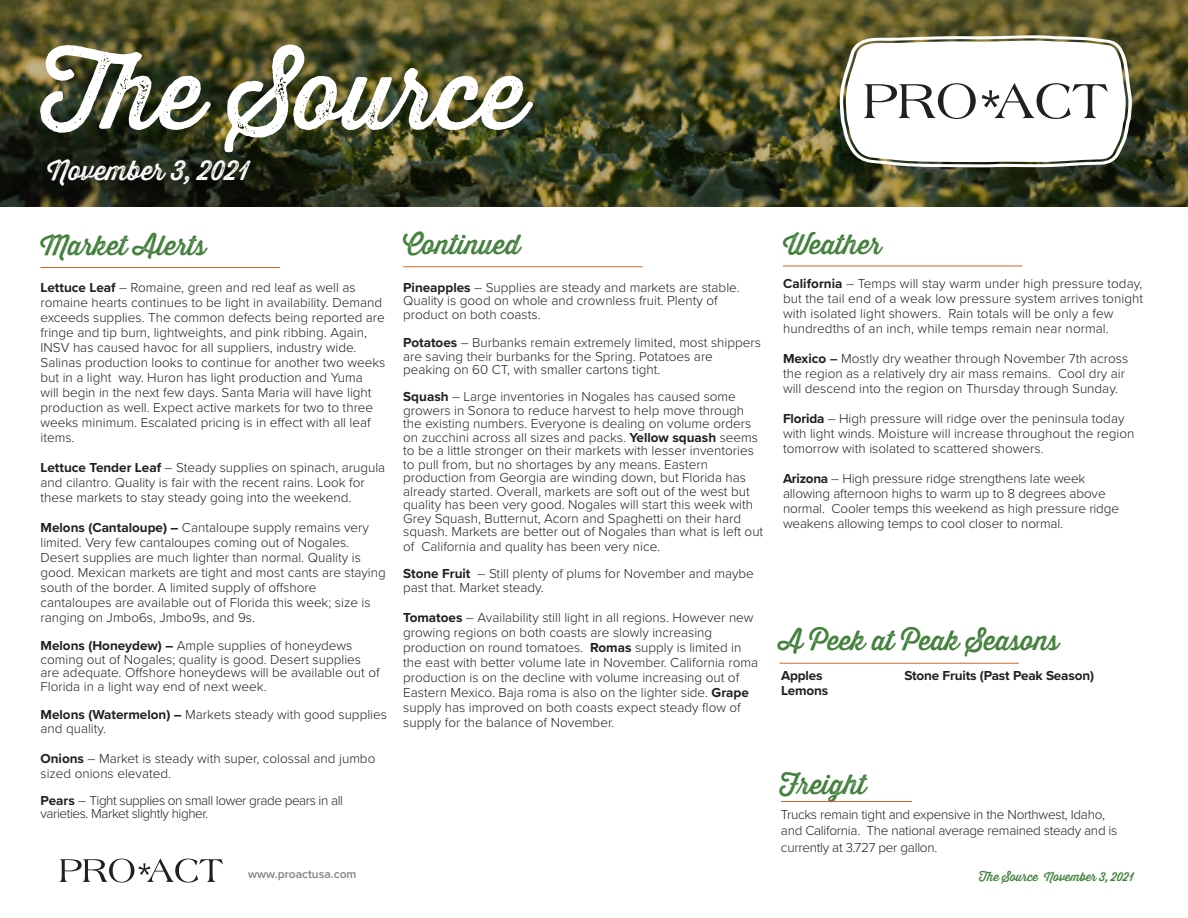
<style>
.page{position:relative;width:1188px;height:918px;background:#fff}
.page>*{position:absolute;margin:0;border:0;box-sizing:border-box;transform-origin:0 0}
.t1{font:99px "Thirsty Rough Reg One";color:#fff}
.t2{font:27px "Thirsty Rough Reg One";color:#42803c}
.t3{font:27px "Thirsty Rough Reg Two";color:#fff}
.t4{font:300 13.5px/15px "Proxima Nova";color:#231f20}
.t5{font:300 13.5px/16.5px "Proxima Nova";letter-spacing:-.02em;color:#231f20}
.t6{font:300 13.5px "Proxima Nova";letter-spacing:-.03em;color:#231f20}
.t7{font:700 13.5px "Proxima Nova";letter-spacing:-.01em;color:#231f20}
.t8{font:12px "Thirsty Rough Reg One";color:#42803c}
.t9{font:600 12px "Proxima Nova";color:#808285}
.s1{font-weight:700}
.s2{font-weight:600}
</style>
<div class="page">
<img style="left:0;top:0;width:1188px;height:207px">
<hr style="left:40px;top:267px;width:240px;height:1px;background:#d16727">
<hr style="left:783px;top:266px;width:239px;height:1px;background:#d16727">
<hr style="left:403px;top:266px;width:240px;height:1px;background:#d16727">
<hr style="left:780px;top:663px;width:239px;height:1px;background:#d16727">
<hr style="left:781px;top:801px;width:131px;height:1px;background:#d16727">
<svg style="left:840px;top:35px;width:292px;height:132px"></svg>
<svg style="left:59px;top:859px;width:164px;height:24px"></svg>
<h1 class="t1" style="left:40px;top:20px;width:488px">The Source</h1>
<h2 class="t3" style="left:47px;top:150px;width:203px">November 3, 2021</h2>
<h2 class="t2" style="left:40px;top:226px;width:167px">Market Alerts</h2>
<h2 class="t2" style="left:403px;top:225px;width:119px">Continued</h2>
<h2 class="t2" style="left:783px;top:225px;width:100px">Weather</h2>
<p class="t4" style="left:40px;top:279px;width:346px"><span class="s1">Lettuce Leaf</span> – Romaine, green and red leaf as well as romaine hearts continues to be light in availability. Demand exceeds supplies. The common defects being reported are fringe and tip burn, lightweights, and pink ribbing. Again, INSV has caused havoc for all suppliers, industry wide.<br>Salinas production looks to continue for another two weeks but in a light way. Huron has light production and Yuma<br>will begin in the next few days. Santa Maria will have light production as well. Expect active markets for two to three weeks minimum. Escalated pricing is in effect with all leaf items.</p>
<p class="t4" style="left:40px;top:459px;width:346px"><span class="s1">Lettuce Tender Leaf</span> – Steady supplies on spinach, arugula and cilantro. Quality is fair with the recent rains. Look for these markets to stay steady going into the weekend.</p>
<p class="t4" style="left:40px;top:519px;width:330px"><span class="s1">Melons (Cantaloupe) –</span> Cantaloupe supply remains very limited. Very few cantaloupes coming out of Nogales.</p>
<p class="t4" style="left:40px;top:549px;width:347px">Desert supplies are much lighter than normal. Quality is good. Mexican markets are tight and most cants are staying south of the border. A limited supply of offshore</p>
<p class="t4" style="left:40px;top:594px;width:332px">cantaloupes are available out of Florida this week; size is ranging on Jmbo6s, Jmbo9s, and 9s.</p>
<p class="t4" style="left:40px;top:638px;width:341px;line-height:13.5px"><span class="s1">Melons (Honeydew) –</span> Ample supplies of honeydews coming out of Nogales; quality is good. Desert supplies are adequate. Offshore honeydews will be available out of Florida in a light way end of next week.</p>
<p class="t4" style="left:40px;top:707px;width:348px;line-height:13.5px"><span class="s1">Melons (Watermelon) –</span> Markets steady with good supplies and quality.</p>
<p class="t4" style="left:40px;top:750px;width:336px"><span class="s1">Onions</span> – Market is steady with super, colossal and jumbo sized onions elevated.</p>
<p class="t6" style="left:40px;top:790px;width:304px"><span class="s1">Pears</span> – Tight supplies on small lower grade pears in all</p>
<p class="t6" style="left:40px;top:804px;width:169px">varieties. Market slightly higher.</p>
<p class="t4" style="left:403px;top:280px;width:338px;line-height:13.5px"><span class="s1">Pineapples</span> – Supplies are steady and markets are stable.<br>Quality is good on whole and crownless fruit. Plenty of</p>
<p class="t4" style="left:403px;top:306px;width:139px">product on both coasts.</p>
<p class="t4" style="left:403px;top:335px;width:359px;line-height:13.5px"><span class="s1">Potatoes</span> – Burbanks remain extremely limited, most shippers are saving their burbanks for the Spring. Potatoes are</p>
<p class="t4" style="left:403px;top:362px;width:259px">peaking on 60 CT, with smaller cartons tight.</p>
<p class="t4" style="left:403px;top:389px;width:356px;line-height:13.5px"><span class="s1">Squash</span> – Large inventories in Nogales has caused some growers in Sonora to reduce harvest to help move through the existing numbers. Everyone is dealing on volume orders on zucchini across all sizes and packs. <span class="s1">Yellow squash</span> seems to be a little stronger on their markets with lesser inventories to pull from, but no shortages by any means. Eastern</p>
<p class="t4" style="left:403px;top:470px;width:362px;line-height:13.5px">production from Georgia are winding down, but Florida has already started. Overall, markets are soft out of the west but quality has been very good. Nogales will start this week with Grey Squash, Butternut, Acorn and Spaghetti on their hard squash. Markets are better out of Nogales than what is left out</p>
<p class="t4" style="left:403px;top:539px;width:259px">of California and quality has been very nice.</p>
<p class="t4" style="left:403px;top:566px;width:352px;line-height:13.5px"><span class="s1">Stone Fruit</span> – Still plenty of plums for November and maybe past that. Market steady.</p>
<p class="t4" style="left:403px;top:609px;width:352px"><span class="s1">Tomatoes</span> – Availability still light in all regions. However new growing regions on both coasts are slowly increasing</p>
<p class="t4" style="left:403px;top:639px;width:356px">production on round tomatoes. <span class="s1">Romas</span> supply is limited in the east with better volume late in November. California roma production is on the decline with volume increasing out of Eastern Mexico. Baja roma is also on the lighter side. <span class="s1">Grape </span>supply has improved on both coasts expect steady flow of supply for the balance of November.</p>
<p class="t4" style="left:783px;top:276px;width:362px;text-align:justify"><span class="s1">California</span> – Temps will stay warm under high pressure today, but the tail end of a weak low pressure system arrives tonight with isolated light showers. Rain totals will be only a few</p>
<p class="t4" style="left:783px;top:321px;width:327px">hundredths of an inch, while temps remain near normal.</p>
<p class="t4" style="left:783px;top:351px;width:347px"><span class="s1">Mexico</span> <span class="s2">–</span> Mostly dry weather through November 7th across the region as a relatively dry air mass remains. Cool dry air will descend into the region on Thursday through Sunday.</p>
<p class="t4" style="left:783px;top:411px;width:353px"><span class="s1">Florida</span> – High pressure will ridge over the peninsula today with light winds. Moisture will increase throughout the region tomorrow with isolated to scattered showers.</p>
<p class="t4" style="left:783px;top:471px;width:304px"><span class="s1">Arizona</span> – High pressure ridge strengthens late week</p>
<p class="t4" style="left:783px;top:486px;width:338px">allowing afternoon highs to warm up to 8 degrees above normal. Cooler temps this weekend as high pressure ridge weakens allowing temps to cool closer to normal.</p>
<h2 class="t2" style="left:780px;top:621px;width:281px">A Peek at Peak Seasons</h2>
<p class="t7" style="left:781px;top:666px;width:43px">Apples</p>
<p class="t7" style="left:781px;top:681px;width:49px">Lemons</p>
<p class="t7" style="left:904px;top:666px;width:191px">Stone Fruits (Past Peak Season)</p>
<h2 class="t2" style="left:780px;top:765px;width:88px">Freight</h2>
<p class="t5" style="left:781px;top:805px;width:338px">Trucks remain tight and expensive in the Northwest, Idaho, and California. The national average remained steady and is currently at 3.727 per gallon.</p>
<p class="t9" style="left:248px;top:865px;width:110px">www.proactusa.com</p>
<p class="t8" style="left:979px;top:867px;width:156px">The Source November 3, 2021</p>
</div>
